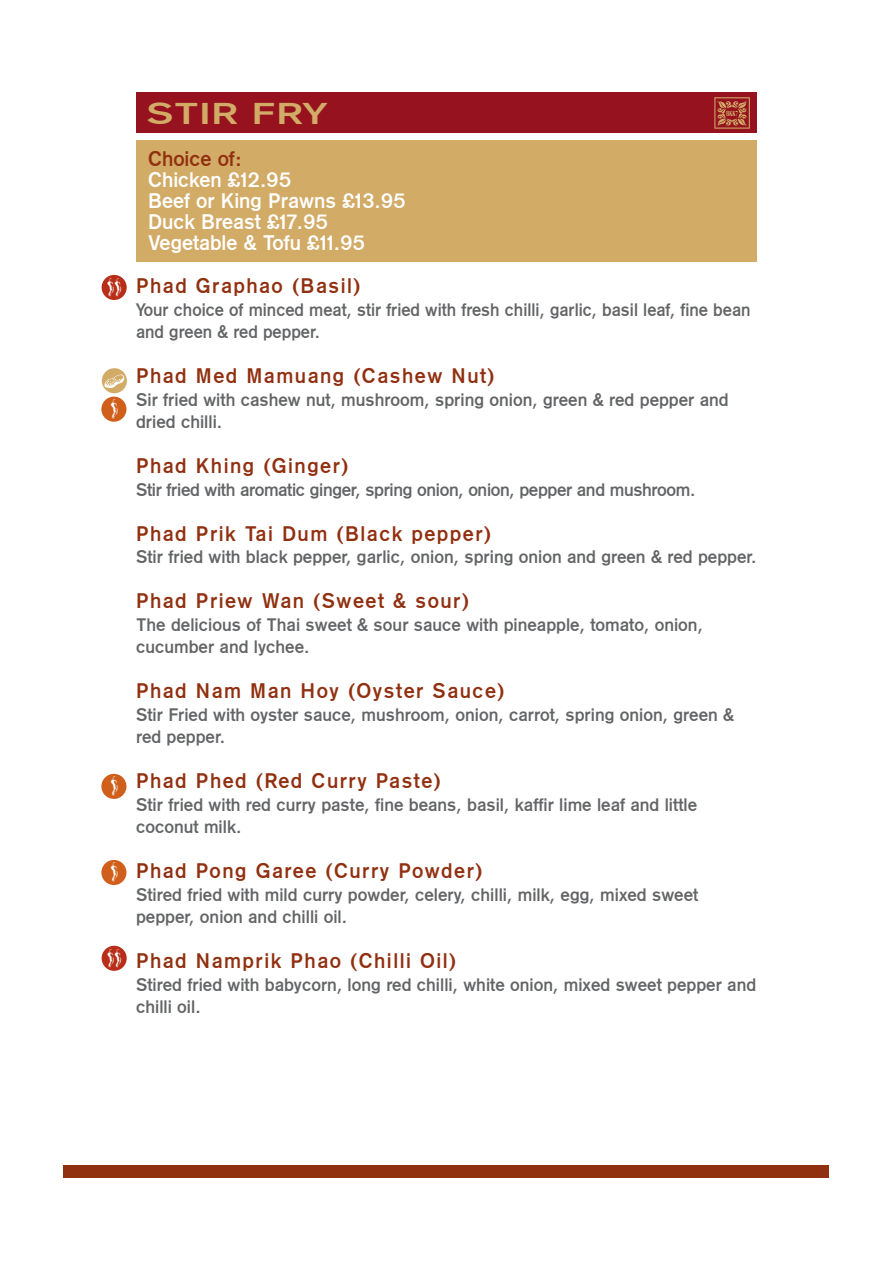
<style>
.page{position:relative;width:893px;height:1263px;background:#fff}
.page>*{position:absolute;margin:0;border:0;box-sizing:border-box;transform-origin:0 0}
.t1{font:30px "Gothic 725 BT Bold A";color:#d2ab67;scale:1.44 1}
.t2{font:21px "Gothic 725 BT Bold A";letter-spacing:.07em;color:#913010}
.t3{font:21px/21px "Gothic 725 BT Bold A";color:#fff}
.t4{font:21px "Gothic 725 BT Bold A";color:#913010}
.t5{font:18px/22.5px "Gothic 725 BT Bold A";color:#636466}
.t6{font:18px "Gothic 725 BT Bold A";letter-spacing:-.02em;color:#636466}
</style>
<div class="page">
<div style="left:136px;top:92px;width:621px;height:41px;background:#95121e"></div>
<svg style="left:714px;top:97px;width:36px;height:32px"></svg>
<div style="left:136px;top:140px;width:621px;height:121px;background:#d2ab67"></div>
<div style="left:64px;top:1165px;width:765px;height:13px;background:#913010"></div>
<div style="left:102px;top:275px;width:25px;height:25px;background:#b82e18;border-radius:50%"></div>
<div style="left:102px;top:946px;width:25px;height:25px;background:#b82e18;border-radius:50%"></div>
<div style="left:101px;top:397px;width:25px;height:25px;background:#cf5f1b;border-radius:50%"></div>
<div style="left:101px;top:774px;width:25px;height:25px;background:#cf5f1b;border-radius:50%"></div>
<div style="left:101px;top:860px;width:25px;height:25px;background:#cf5f1b;border-radius:50%"></div>
<div style="left:102px;top:368px;width:25px;height:25px;background:#d2ab67;border-radius:50%"></div>
<svg style="left:104px;top:374px;width:20px;height:14px"></svg>
<svg style="left:104px;top:277px;width:21px;height:20px"></svg>
<svg style="left:104px;top:948px;width:21px;height:19px"></svg>
<h1 class="t1" style="left:147px;top:96px;width:127px">STIR FRY</h1>
<p class="t4" style="left:148px;top:147px;width:95px">Choice of:</p>
<p class="t3" style="left:148px;top:169px;width:259px">Chicken £12.95<br>Beef or King Prawns £13.95<br>Duck Breast £17.95<br>Vegetable &amp; Tofu £11.95</p>
<p class="t2" style="left:136px;top:274px;width:226px">Phad Graphao (Basil)</p>
<p class="t5" style="left:136px;top:298px;width:616px">Your choice of minced meat, stir fried with fresh chilli, garlic, basil leaf, fine bean and green &amp; red pepper.</p>
<p class="t2" style="left:136px;top:364px;width:360px">Phad Med Mamuang (Cashew Nut)</p>
<p class="t5" style="left:136px;top:388px;width:594px">Sir fried with cashew nut, mushroom, spring onion, green &amp; red pepper and dried chilli.</p>
<p class="t2" style="left:136px;top:454px;width:214px">Phad Khing (Ginger)</p>
<p class="t6" style="left:136px;top:479px;width:561px">Stir fried with aromatic ginger, spring onion, onion, pepper and mushroom.</p>
<p class="t2" style="left:136px;top:522px;width:357px">Phad Prik Tai Dum (Black pepper)</p>
<p class="t5" style="left:136px;top:546px;width:622px">Stir fried with black pepper, garlic, onion, spring onion and green &amp; red pepper.</p>
<p class="t2" style="left:136px;top:589px;width:335px">Phad Priew Wan (Sweet &amp; sour)</p>
<p class="t5" style="left:136px;top:613px;width:568px">The delicious of Thai sweet &amp; sour sauce with pineapple, tomato, onion, cucumber and lychee.</p>
<p class="t2" style="left:136px;top:679px;width:370px">Phad Nam Man Hoy (Oyster Sauce)</p>
<p class="t5" style="left:136px;top:703px;width:600px">Stir Fried with oyster sauce, mushroom, onion, carrot, spring onion, green &amp; red pepper.</p>
<p class="t2" style="left:136px;top:769px;width:306px">Phad Phed (Red Curry Paste)</p>
<p class="t5" style="left:136px;top:793px;width:563px">Stir fried with red curry paste, fine beans, basil, kaffir lime leaf and little coconut milk.</p>
<p class="t2" style="left:136px;top:859px;width:348px">Phad Pong Garee (Curry Powder)</p>
<p class="t5" style="left:136px;top:883px;width:564px">Stired fried with mild curry powder, celery, chilli, milk, egg, mixed sweet pepper, onion and chilli oil.</p>
<p class="t2" style="left:136px;top:949px;width:322px">Phad Namprik Phao (Chilli Oil)</p>
<p class="t5" style="left:136px;top:973px;width:622px">Stired fried with babycorn, long red chilli, white onion, mixed sweet pepper and chilli oil.</p>
</div>
